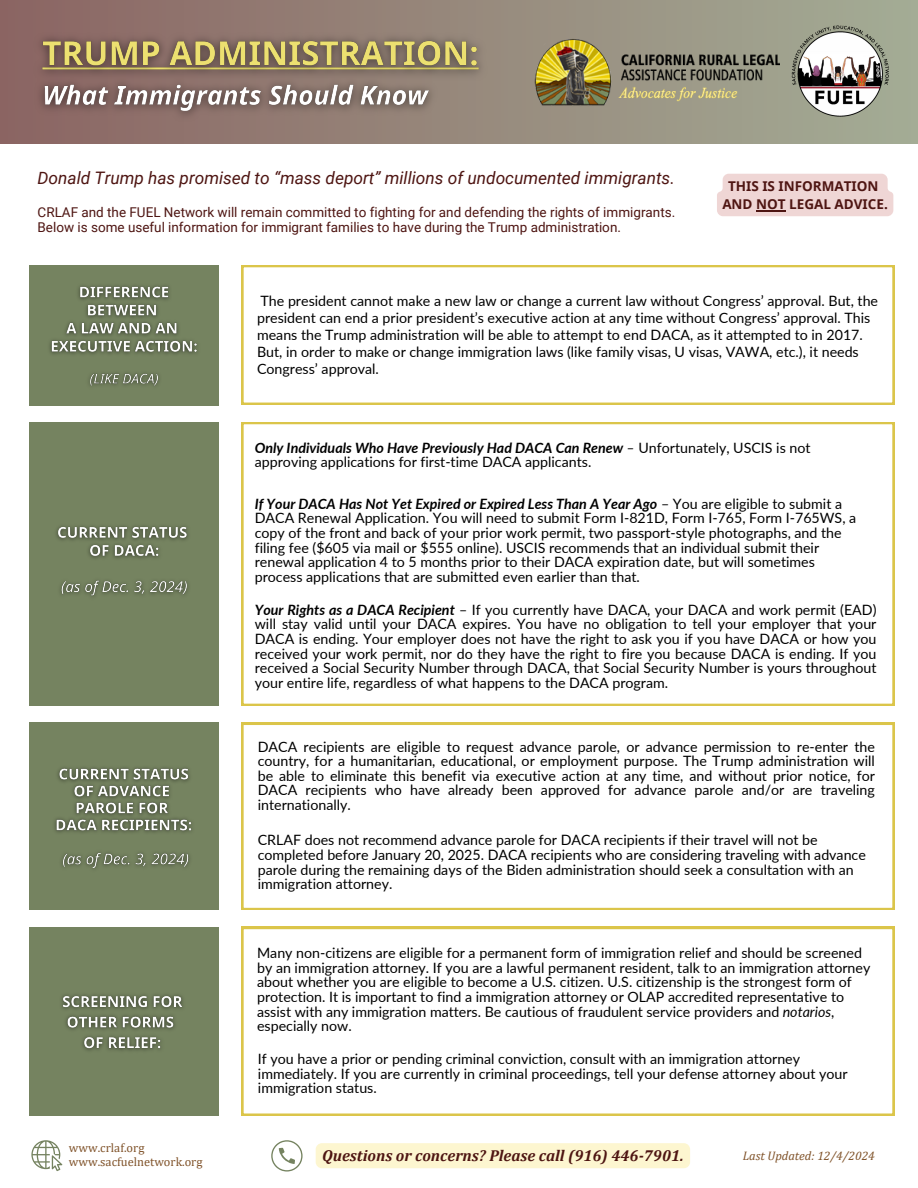
<style>
.page{position:relative;width:918px;height:1188px;background:#fff}
.page>*{position:absolute;margin:0;border:0;box-sizing:border-box;transform-origin:0 0}
.t1{font:italic 17.25px "Roboto";color:#4e1512}
.t2{font:italic 700 15.9px "Cambria";color:#4e1512}
.t3{font:14.25px/14.7px "Lato";color:#000}
.t4{font:13.5px "Roboto";color:#4e1512}
.t5{font:700 13.5px/18px "Noto Sans";color:#4e1512;text-align:center}
.t6{font:12.45px "Cambria";color:#80532a}
.t7{font:italic 12.45px "Cambria";color:#80532a}
.s1{font-weight:700;font-style:italic}
.s2{font-style:italic}
</style>
<div class="page">
<div style="left:0;top:0;width:918px;height:143px;background:linear-gradient(to right,#8b6462,#a3ac95)"></div>
<img style="left:787px;top:18px;width:107px;height:107px">
<div style="left:29px;top:265px;width:190px;height:140px;background:#758360"></div>
<div style="left:29px;top:422px;width:190px;height:284px;background:#758360"></div>
<div style="left:29px;top:723px;width:190px;height:187px;background:#758360"></div>
<div style="left:29px;top:927px;width:190px;height:189px;background:#758360"></div>
<img style="left:531px;top:36px;width:248px;height:71px">
<svg style="left:241px;top:265px;width:654px;height:140px"></svg>
<svg style="left:241px;top:422px;width:654px;height:284px"></svg>
<svg style="left:241px;top:723px;width:654px;height:187px"></svg>
<svg style="left:241px;top:927px;width:654px;height:189px"></svg>
<svg style="left:31px;top:1140px;width:31px;height:31px"></svg>
<svg style="left:271px;top:1140px;width:32px;height:32px"></svg>
<img style="left:27px;top:26px;width:465px;height:103px">
<img style="left:49px;top:285px;width:148px;height:101px">
<img style="left:54px;top:767px;width:138px;height:102px">
<img style="left:56px;top:526px;width:132px;height:71px">
<img style="left:61px;top:994px;width:122px;height:57px">
<div style="left:316px;top:1143px;width:374px;height:25px;background:#fdf6d0;border-radius:6px"></div>
<div style="left:717px;top:174px;width:176px;height:42px;background:#efd6d5"></div>
<hr style="left:756px;top:210px;width:30px;height:1px;background:#4e1512">
<p class="t1" style="left:38px;top:168px;width:639px">Donald Trump has promised to “mass deport” millions of undocumented immigrants.</p>
<p class="t4" style="left:38px;top:204px;width:639px">CRLAF and the FUEL Network will remain committed to fighting for and defending the rights of immigrants.</p>
<p class="t4" style="left:38px;top:220px;width:585px">Below is some useful information for immigrant families to have during the Trump administration.</p>
<p class="t5" style="left:722px;top:177px;width:167px">THIS IS INFORMATION<br>AND NOT LEGAL ADVICE.</p>
<h3 class="t3" style="left:257px;top:293px;width:623px;line-height:16.8px">The president cannot make a new law or change a current law without Congress’ approval. But, the president can end a prior president’s executive action at any time without Congress’ approval. This means the Trump administration will be able to attempt to end DACA, as it attempted to in 2017.<br>But, in order to make or change immigration laws (like family visas, U visas, VAWA, etc.), it needs Congress’ approval.</h3>
<p class="t3" style="left:255px;top:440px;width:557px"><span class="s1">Only Individuals Who Have Previously Had DACA Can Renew</span> <span class="s2">–</span> Unfortunately, USCIS is not approving applications for first-time DACA applicants.</p>
<p class="t3" style="left:255px;top:496px;width:603px"><span class="s1">If Your DACA Has Not Yet Expired or Expired Less Than A Year Ago</span> – You are eligible to submit a DACA Renewal Application. You will need to submit Form I-821D, Form I-765, Form I-765WS, a copy of the front and back of your prior work permit, two passport-style photographs, and the filing fee ($605 via mail or $555 online). USCIS recommends that an individual submit their renewal application 4 to 5 months prior to their DACA expiration date, but will sometimes process applications that are submitted even earlier than that.</p>
<h6 class="t3" style="left:255px;top:602px;width:623px;text-align:justify"><span class="s1">Your Rights as a DACA Recipient</span> – If you currently have DACA, your DACA and work permit (EAD) will stay valid until your DACA expires. You have no obligation to tell your employer that your DACA is ending. Your employer does not have the right to ask you if you have DACA or how you received your work permit, nor do they have the right to fire you because DACA is ending. If you received a Social Security Number through DACA, that Social Security Number is yours throughout your entire life, regardless of what happens to the DACA program.</h6>
<h5 class="t3" style="left:258px;top:739px;width:619px;text-align:justify">DACA recipients are eligible to request advance parole, or advance permission to re-enter the country, for a humanitarian, educational, or employment purpose. The Trump administration will be able to eliminate this benefit via executive action at any time, and without prior notice, for DACA recipients who have already been approved for advance parole and/or are traveling internationally.</h5>
<h5 class="t3" style="left:258px;top:832px;width:610px">CRLAF does not recommend advance parole for DACA recipients if their travel will not be completed before January 20, 2025. DACA recipients who are considering traveling with advance parole during the remaining days of the Biden administration should seek a consultation with an immigration attorney.</h5>
<h5 class="t6" style="left:69px;top:1140px;width:77px">www.crlaf.org</h5>
<h5 class="t6" style="left:69px;top:1154px;width:135px">www.sacfuelnetwork.org</h5>
<h5 class="t3" style="left:257px;top:945px;width:615px">Many non-citizens are eligible for a permanent form of immigration relief and should be screened by an immigration attorney. If you are a lawful permanent resident, talk to an immigration attorney about whether you are eligible to become a U.S. citizen. U.S. citizenship is the strongest form of protection. It is important to find a immigration attorney or OLAP accredited representative to assist with any immigration matters. Be cautious of fraudulent service providers and <span class="s2">notarios</span>, especially now.</h5>
<h5 class="t3" style="left:258px;top:1051px;width:591px">If you have a prior or pending criminal conviction, consult with an immigration attorney immediately. If you are currently in criminal proceedings, tell your defense attorney about your immigration status.</h5>
<h5 class="t2" style="left:322px;top:1146px;width:363px">Questions or concerns? Please call (916) 446-7901.</h5>
<h5 class="t7" style="left:743px;top:1148px;width:133px">Last Updated: 12/4/2024</h5>
</div>
